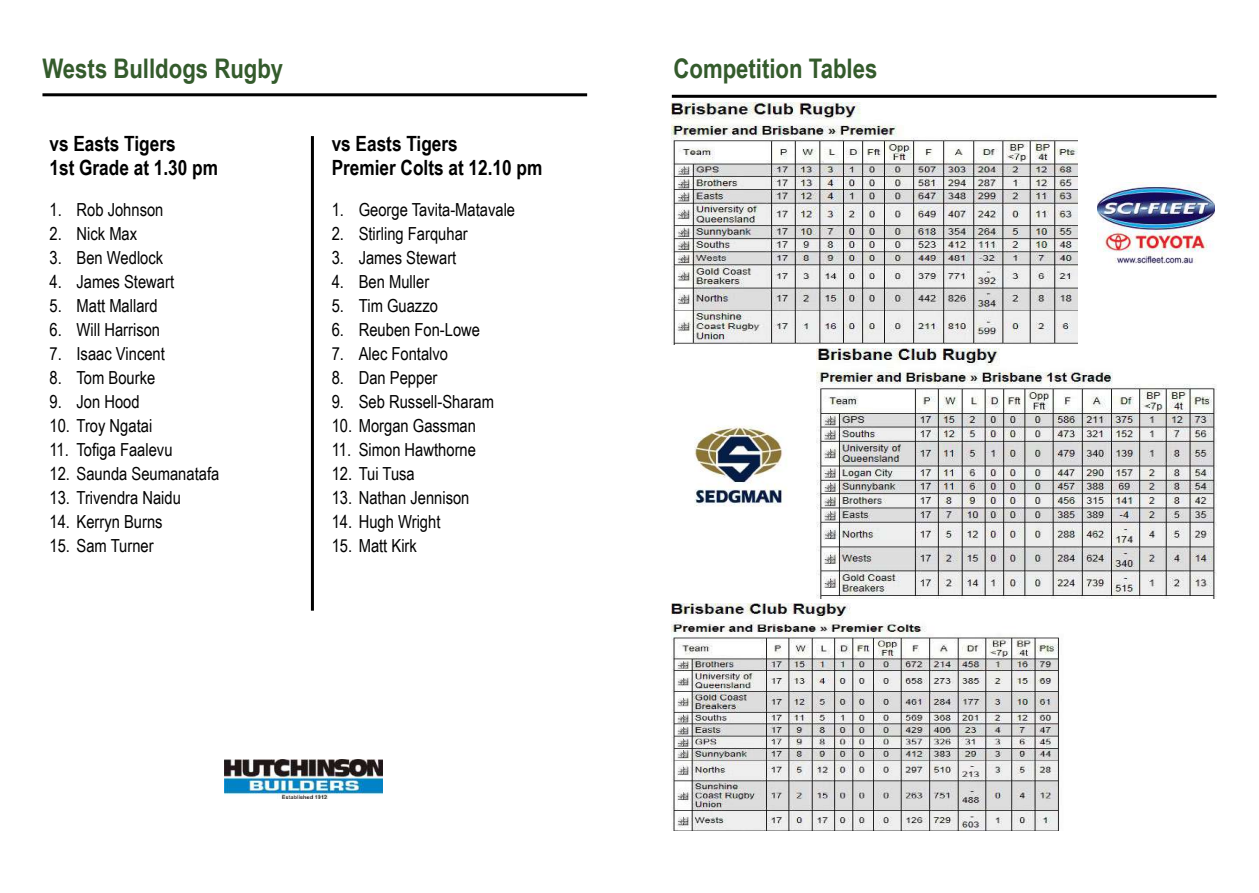
<style>
.page{position:relative;width:1259px;height:893px;background:#fff}
.page>*{position:absolute;margin:0;border:0;box-sizing:border-box;transform-origin:0 0}
.t1{font:700 27px "Arial Narrow";color:#345b2c}
.t2{font:700 21px/24px "Arial Narrow";color:#000}
.t3{font:18px "Arial Narrow";color:#000}
</style>
<div class="page">
<hr style="left:42px;top:93px;width:545px;height:3px;background:#000">
<img style="left:225px;top:759px;width:158px;height:39px">
<img style="left:672px;top:103px;width:405px;height:241px">
<img style="left:816px;top:348px;width:400px;height:250px">
<img style="left:672px;top:603px;width:387px;height:227px">
<img style="left:694px;top:425px;width:93px;height:82px">
<img style="left:1097px;top:182px;width:117px;height:82px">
<hr style="left:311px;top:136px;width:3px;height:475px;background:#000">
<hr style="left:672px;top:95px;width:544px;height:3px;background:#000">
<h1 class="t1" style="left:42px;top:48px;width:242px">Wests Bulldogs Rugby</h1>
<p class="t2" style="left:50px;top:131px;width:170px">vs Easts Tigers<br>1st Grade at 1.30 pm</p>
<p class="t2" style="left:332px;top:131px;width:212px">vs Easts Tigers<br>Premier Colts at 12.10 pm</p>
<p class="t3" style="left:50px;top:197px;width:115px">1. Rob Johnson</p>
<p class="t3" style="left:50px;top:221px;width:89px">2. Nick Max</p>
<p class="t3" style="left:50px;top:245px;width:115px">3. Ben Wedlock</p>
<p class="t3" style="left:50px;top:269px;width:126px">4. James Stewart</p>
<p class="t3" style="left:50px;top:293px;width:110px">5. Matt Mallard</p>
<p class="t3" style="left:50px;top:317px;width:112px">6. Will Harrison</p>
<p class="t3" style="left:50px;top:341px;width:117px">7. Isaac Vincent</p>
<p class="t3" style="left:50px;top:365px;width:107px">8. Tom Bourke</p>
<p class="t3" style="left:50px;top:389px;width:92px">9. Jon Hood</p>
<p class="t3" style="left:50px;top:413px;width:104px">10. Troy Ngatai</p>
<p class="t3" style="left:50px;top:437px;width:124px">11. Tofiga Faalevu</p>
<p class="t3" style="left:50px;top:461px;width:171px">12. Saunda Seumanatafa</p>
<p class="t3" style="left:50px;top:485px;width:133px">13. Trivendra Naidu</p>
<p class="t3" style="left:50px;top:509px;width:115px">14. Kerryn Burns</p>
<p class="t3" style="left:50px;top:533px;width:106px">15. Sam Turner</p>
<p class="t3" style="left:332px;top:197px;width:185px">1. George Tavita-Matavale</p>
<p class="t3" style="left:332px;top:221px;width:138px">2. Stirling Farquhar</p>
<p class="t3" style="left:332px;top:245px;width:126px">3. James Stewart</p>
<p class="t3" style="left:332px;top:269px;width:99px">4. Ben Muller</p>
<p class="t3" style="left:332px;top:293px;width:108px">5. Tim Guazzo</p>
<p class="t3" style="left:332px;top:317px;width:150px">6. Reuben Fon-Lowe</p>
<p class="t3" style="left:332px;top:341px;width:118px">7. Alec Fontalvo</p>
<p class="t3" style="left:332px;top:365px;width:107px">8. Dan Pepper</p>
<p class="t3" style="left:332px;top:389px;width:164px">9. Seb Russell-Sharam</p>
<p class="t3" style="left:332px;top:413px;width:146px">10. Morgan Gassman</p>
<p class="t3" style="left:332px;top:437px;width:146px">11. Simon Hawthorne</p>
<p class="t3" style="left:332px;top:461px;width:85px">12. Tui Tusa</p>
<p class="t3" style="left:332px;top:485px;width:139px">13. Nathan Jennison</p>
<p class="t3" style="left:332px;top:509px;width:110px">14. Hugh Wright</p>
<p class="t3" style="left:332px;top:533px;width:87px">15. Matt Kirk</p>
<h1 class="t1" style="left:673px;top:48px;width:205px">Competition Tables</h1>
</div>
